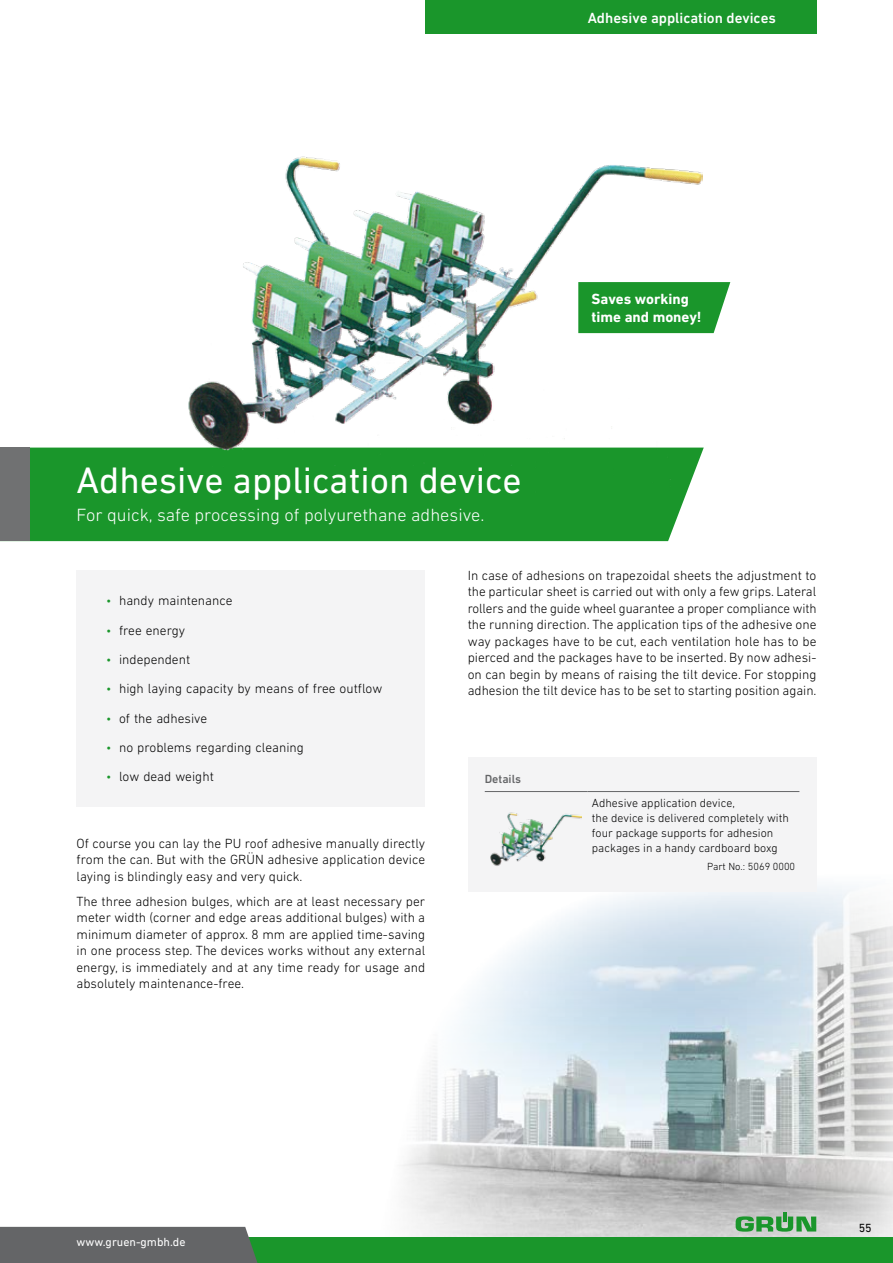
<style>
.page{position:relative;width:893px;height:1263px;background:#fff}
.page>*{position:absolute;margin:0;border:0;box-sizing:border-box;transform-origin:0 0}
.t1{font:37.5px "DIN Next LT Pro";color:#fff}
.t2{font:300 18px "DIN Next LT Pro";color:#fff}
.t3{font:500 15px "DIN Next LT Pro";color:#fff}
.t4{font:700 15px/18px "DIN Next LT Pro";color:#fff}
.t5{font:300 13.5px/16.5px "DIN Next LT Pro";color:#000;text-align:justify}
.t6{font:300 12px/15px "DIN Next LT Pro";color:#000}
.t7{font:12px "DIN Next LT Pro";color:#fff}
.t8{font:500 12px "DIN Next LT Pro";color:#646567}
.t9{font:12px "DIN Next LT Pro";color:#000}
.t10{font:300 10.5px "DIN Next LT Pro";color:#000}
.s1{font-size:12.75px;color:#1a962b}
</style>
<div class="page">
<img style="left:402px;top:872px;width:491px;height:365px">
<div style="left:468px;top:757px;width:348px;height:135px;background:#f4f4f5"></div>
<hr style="left:485px;top:791px;width:103px;height:1px;background:#646567">
<hr style="left:588px;top:791px;width:211px;height:1px;background:#646567">
<img style="left:491px;top:812px;width:91px;height:54px">
<div style="left:30px;top:448px;width:674px;height:93px;background:#1a962b"></div>
<img style="left:186px;top:156px;width:516px;height:337px">
<div style="left:77px;top:570px;width:348px;height:236px;background:#f4f4f5"></div>
<svg style="left:578px;top:282px;width:152px;height:51px;background:#269b36"></svg>
<div style="left:0;top:448px;width:30px;height:93px;background:#707172"></div>
<div style="left:425px;top:0;width:391px;height:34px;background:#1a962b"></div>
<svg style="left:736px;top:1212px;width:80px;height:19px;background:#6dae76"></svg>
<div style="left:0;top:1237px;width:893px;height:26px;background:#1a962b"></div>
<div style="left:0;top:1227px;width:258px;height:36px;background:#646567"></div>
<p class="t3" style="left:588px;top:10px;width:190px">Adhesive application devices</p>
<h1 class="t1" style="left:77px;top:458px;width:447px">Adhesive application device</h1>
<h2 class="t2" style="left:77px;top:504px;width:409px">For quick, safe processing of polyurethane adhesive.</h2>
<p class="t4" style="left:592px;top:290px;width:112px">Saves working time and money!</p>
<p class="t5" style="left:106px;top:592px;width:128px"><span class="s1">•</span> handy maintenance</p>
<p class="t5" style="left:106px;top:622px;width:80px"><span class="s1">•</span> free energy</p>
<p class="t5" style="left:106px;top:651px;width:85px"><span class="s1">•</span> independent</p>
<p class="t5" style="left:106px;top:680px;width:278px"><span class="s1">•</span> high laying capacity by means of free outflow</p>
<p class="t5" style="left:106px;top:709px;width:102px"><span class="s1">•</span> of the adhesive</p>
<p class="t5" style="left:106px;top:739px;width:199px"><span class="s1">•</span> no problems regarding cleaning</p>
<p class="t5" style="left:106px;top:768px;width:109px"><span class="s1">•</span> low dead weight</p>
<p class="t5" style="left:77px;top:835px;width:350px">Of course you can lay the PU roof adhesive manually directly from the can. But with the GRÜN adhesive application device laying is blindingly easy and very quick.</p>
<p class="t5" style="left:77px;top:893px;width:350px">The three adhesion bulges, which are at least necessary per meter width (corner and edge areas additional bulges) with a minimum diameter of approx. 8 mm are applied time-saving in one process step. The devices works without any external energy, is immediately and at any time ready for usage and absolutely maintenance-free.</p>
<p class="t5" style="left:468px;top:567px;width:350px">In case of adhesions on trapezoidal sheets the adjustment to the particular sheet is carried out with only a few grips. Lateral rollers and the guide wheel guarantee a proper compliance with the running direction. The application tips of the adhesive one way packages have to be cut, each ventilation hole has to be pierced and the packages have to be inserted. By now adhesi&shy;on can begin by means of raising the tilt device. For stopping adhesion the tilt device has to be set to starting position again.</p>
<p class="t8" style="left:485px;top:772px;width:38px">Details</p>
<p class="t6" style="left:592px;top:795px;width:198px">Adhesive application device,<br>the device is delivered completely with four package supports for adhesion packages in a handy cardboard boxg</p>
<p class="t10" style="left:707px;top:860px;width:90px">Part No.: 5069 0000</p>
<p class="t7" style="left:77px;top:1235px;width:110px">www.gruen-gmbh.de</p>
<p class="t9" style="left:859px;top:1220px;width:15px">55</p>
</div>
